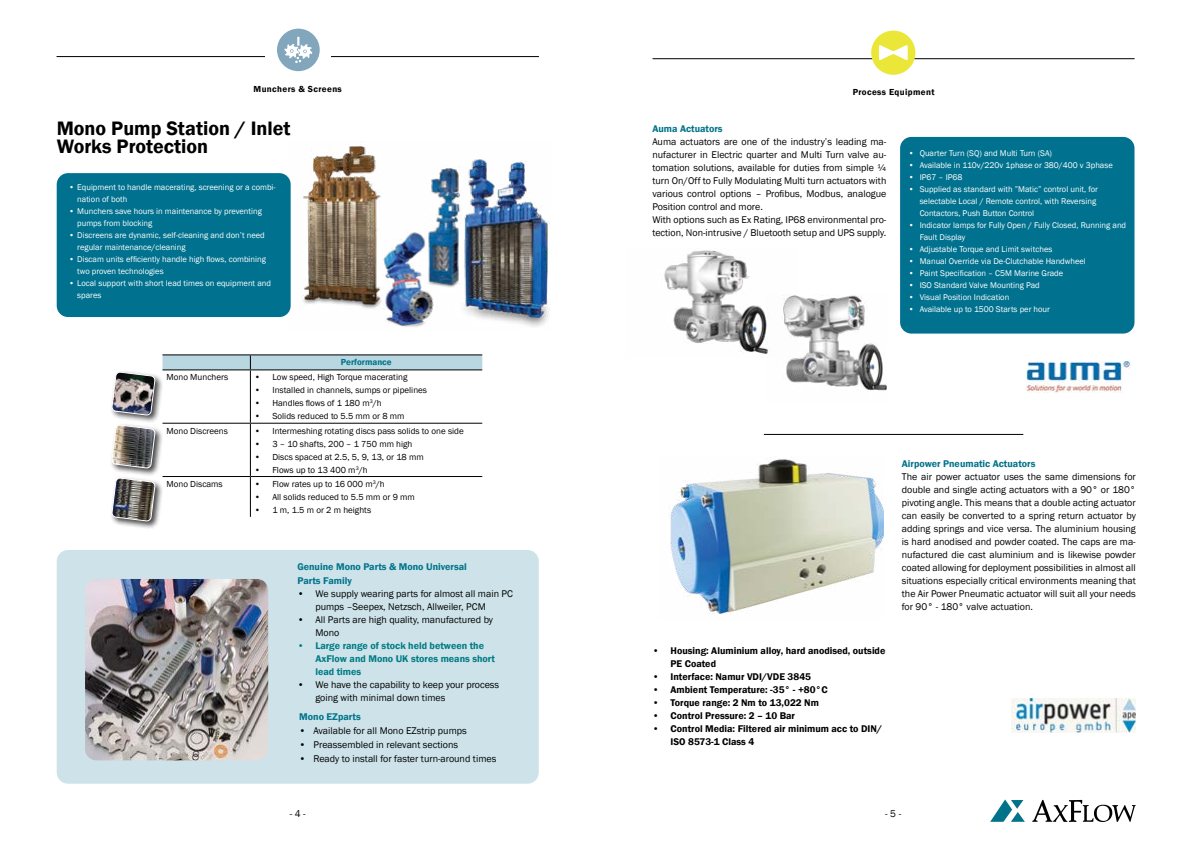
<style>
.page{position:relative;width:1191px;height:842px;background:#fff}
.page>*{position:absolute;margin:0;border:0;box-sizing:border-box;transform-origin:0 0}
.t1{font:600 20px/18px "Franklin Gothic";color:#000}
.t2{font:10px/13px "Franklin Gothic";color:#000}
.t3{font:600 10px/13px "Franklin Gothic";color:#000}
.t4{font:600 10px/14px "Franklin Gothic";color:#00738a}
.t5{font:600 10px/13px "Franklin Gothic";color:#007b84}
.t6{font:9px "Franklin Gothic";color:#000}
.t7{font:600 9px "Franklin Gothic";letter-spacing:.04em;color:#000}
.t8{font:600 9px "Franklin Gothic";color:#00738a}
.t9{font:8.5px/12px "Franklin Gothic";color:#fff}
</style>
<div class="page">
<svg style="left:990px;top:799px;width:34px;height:23px"></svg>
<svg style="left:1032px;top:800px;width:103px;height:22px"></svg>
<hr style="left:57px;top:56px;width:482px;height:1px;background:#000">
<div style="left:265px;top:28px;width:66px;height:58px;background:#fff"></div>
<div style="left:57px;top:550px;width:482px;height:234px;background:#cde3e9;border-radius:11px"></div>
<div style="left:57px;top:173px;width:234px;height:144px;background:#00728f;border-radius:11px"></div>
<hr style="left:162px;top:354px;width:88px;height:1px;background:#000">
<hr style="left:250px;top:354px;width:232px;height:1px;background:#000">
<hr style="left:250px;top:370px;width:1px;height:53px;background:#000">
<hr style="left:162px;top:423px;width:88px;height:1px;background:#000">
<hr style="left:250px;top:423px;width:232px;height:1px;background:#000">
<hr style="left:250px;top:424px;width:1px;height:52px;background:#000">
<hr style="left:162px;top:476px;width:88px;height:1px;background:#000">
<hr style="left:250px;top:476px;width:232px;height:1px;background:#000">
<hr style="left:250px;top:477px;width:1px;height:40px;background:#000">
<svg style="left:162px;top:355px;width:320px;height:15px"></svg>
<div style="left:110px;top:370px;width:54px;height:54px;background:#000;opacity:.75"></div>
<svg style="left:111px;top:372px;width:44px;height:44px"></svg>
<div style="left:110px;top:423px;width:54px;height:54px;background:#000;opacity:.75"></div>
<svg style="left:111px;top:425px;width:44px;height:44px"></svg>
<div style="left:110px;top:476px;width:54px;height:54px;background:#000;opacity:.75"></div>
<svg style="left:111px;top:478px;width:44px;height:44px"></svg>
<img style="left:85px;top:579px;width:183px;height:181px">
<img style="left:288px;top:146px;width:263px;height:181px">
<div style="left:277px;top:29px;width:43px;height:42px;background:#82a7bc;border-radius:50%"></div>
<svg style="left:284px;top:37px;width:28px;height:26px"></svg>
<hr style="left:652px;top:59px;width:482px;height:1px;background:#000">
<div style="left:900px;top:137px;width:234px;height:197px;background:#00728f;border-radius:11px"></div>
<hr style="left:764px;top:434px;width:259px;height:1px;background:#000">
<div style="left:871px;top:31px;width:44px;height:44px;background:#eae738;border-radius:50%"></div>
<svg style="left:879px;top:45px;width:28px;height:15px"></svg>
<img style="left:1026px;top:361px;width:105px;height:32px">
<img style="left:669px;top:459px;width:214px;height:155px">
<img style="left:1012px;top:699px;width:123px;height:33px">
<img style="left:664px;top:250px;width:102px;height:104px">
<img style="left:766px;top:294px;width:120px;height:97px">
<p class="t7" style="left:254px;top:83px;width:90px">Munchers &amp; Screens</p>
<h1 class="t1" style="left:57px;top:120px;width:235px">Mono Pump Station / Inlet<br>Works Protection</h1>
<p class="t9" style="left:77px;top:182px;width:200px;text-indent:-8px">• Equipment to handle macerating, screening or a combi&shy;nation of both</p>
<p class="t9" style="left:77px;top:206px;width:186px;text-indent:-8px">• Munchers save hours in maintenance by preventing pumps from blocking</p>
<p class="t9" style="left:77px;top:230px;width:189px;text-indent:-8px">• Discreens are dynamic, self-cleaning and don’t need regular maintenance/cleaning</p>
<p class="t9" style="left:77px;top:254px;width:190px;text-indent:-8px">• Discam units efficiently handle high flows, combining two proven technologies</p>
<p class="t9" style="left:77px;top:278px;width:195px;text-indent:-8px">• Local support with short lead times on equipment and spares</p>
<p class="t8" style="left:341px;top:357px;width:52px">Performance</p>
<p class="t6" style="left:166px;top:372px;width:63px">Mono Munchers</p>
<p class="t6" style="left:254px;top:372px;width:154px">• Low speed, High Torque macerating</p>
<p class="t6" style="left:254px;top:385px;width:174px">• Installed in channels, sumps or pipelines</p>
<p class="t6" style="left:254px;top:398px;width:129px">• Handles flows of 1 180 m<sup>3</sup>/h</p>
<p class="t6" style="left:254px;top:411px;width:152px">• Solids reduced to 5.5 mm or 8 mm</p>
<p class="t6" style="left:166px;top:425px;width:63px">Mono Discreens</p>
<p class="t6" style="left:254px;top:425px;width:211px">• Intermeshing rotating discs pass solids to one side</p>
<p class="t6" style="left:254px;top:438px;width:160px">• 3 – 10 shafts, 200 – 1 750 mm high</p>
<p class="t6" style="left:254px;top:451px;width:171px">• Discs spaced at 2.5, 5, 9, 13, or 18 mm</p>
<p class="t6" style="left:254px;top:464px;width:115px">• Flows up to 13 400 m<sup>3</sup>/h</p>
<p class="t6" style="left:166px;top:478px;width:58px">Mono Discams</p>
<p class="t6" style="left:254px;top:478px;width:132px">• Flow rates up to 16 000 m<sup>3</sup>/h</p>
<p class="t6" style="left:254px;top:491px;width:162px">• All solids reduced to 5.5 mm or 9 mm</p>
<p class="t6" style="left:254px;top:504px;width:118px">• 1 m, 1.5 m or 2 m heights</p>
<p class="t4" style="left:297px;top:560px;width:171px">Genuine Mono Parts &amp; Mono Universal<br>Parts Family</p>
<p class="t2" style="left:315px;top:588px;width:199px;text-indent:-18px">• We supply wearing parts for almost all main PC pumps –Seepex, Netzsch, Allweiler, PCM</p>
<p class="t2" style="left:315px;top:614px;width:179px;text-indent:-18px">• All Parts are high quality, manufactured by<br>Mono</p>
<p class="t5" style="left:315px;top:640px;width:181px;text-indent:-18px">• Large range of stock held between the<br>AxFlow and Mono UK stores means short lead times</p>
<p class="t2" style="left:315px;top:679px;width:185px;text-indent:-18px">• We have the capability to keep your process going with minimal down times</p>
<p class="t4" style="left:299px;top:710px;width:63px">Mono EZparts</p>
<p class="t2" style="left:299px;top:724px;width:169px">• Available for all Mono EZstrip pumps</p>
<p class="t2" style="left:299px;top:738px;width:160px">• Preassembled in relevant sections</p>
<p class="t2" style="left:299px;top:752px;width:198px">• Ready to install for faster turn-around times</p>
<p class="t7" style="left:852px;top:86px;width:83px">Process Equipment</p>
<p class="t4" style="left:652px;top:121px;width:72px">Auma Actuators</p>
<p class="t2" style="left:652px;top:135px;width:235px">Auma actuators are one of the industry’s leading ma&shy;nufacturer in Electric quarter and Multi Turn valve au&shy;tomation solutions, available for duties from simple ¼ turn On/Off to Fully Modulating Multi turn actuators with various control options – Profibus, Modbus, analogue Position control and more.<br>With options such as Ex Rating, IP68 environmental pro&shy;tection, Non-intrusive / Bluetooth setup and UPS supply.</p>
<p class="t9" style="left:908px;top:148px;width:145px">• Quarter Turn (SQ) and Multi Turn (SA)</p>
<p class="t9" style="left:908px;top:160px;width:206px">• Available in 110v/220v 1phase or 380/400 v 3phase</p>
<p class="t9" style="left:908px;top:172px;width:56px">• IP67 – IP68</p>
<p class="t9" style="left:919px;top:184px;width:180px;text-indent:-11px">• Supplied as standard with ”Matic” control unit, for selectable Local / Remote control, with Reversing<br>Contactors, Push Button Control</p>
<p class="t9" style="left:919px;top:220px;width:208px;text-indent:-11px">• Indicator lamps for Fully Open / Fully Closed, Running and<br>Fault Display</p>
<p class="t9" style="left:908px;top:244px;width:145px">• Adjustable Torque and Limit switches</p>
<p class="t9" style="left:908px;top:256px;width:179px">• Manual Override via De-Clutchable Handwheel</p>
<p class="t9" style="left:908px;top:268px;width:156px">• Paint Specification – C5M Marine Grade</p>
<p class="t9" style="left:908px;top:280px;width:133px">• ISO Standard Valve Mounting Pad</p>
<p class="t9" style="left:908px;top:292px;width:102px">• Visual Position Indication</p>
<p class="t9" style="left:908px;top:304px;width:143px">• Available up to 1500 Starts per hour</p>
<p class="t3" style="left:670px;top:644px;width:216px;text-indent:-18px">• Housing: Aluminium alloy, hard anodised, outside<br>PE Coated</p>
<p class="t3" style="left:652px;top:670px;width:160px">• Interface: Namur VDI/VDE 3845</p>
<p class="t3" style="left:652px;top:683px;width:177px">• Ambient Temperature: -35° - +80°C</p>
<p class="t3" style="left:652px;top:696px;width:168px">• Torque range: 2 Nm to 13,022 Nm</p>
<p class="t3" style="left:652px;top:709px;width:144px">• Control Pressure: 2 – 10 Bar</p>
<p class="t3" style="left:670px;top:722px;width:213px;text-indent:-18px">• Control Media: Filtered air minimum acc to DIN/<br>ISO 8573-1 Class 4</p>
<p class="t4" style="left:902px;top:457px;width:135px">Airpower Pneumatic Actuators</p>
<p class="t2" style="left:902px;top:471px;width:235px;text-align:justify">The air power actuator uses the same dimensions for double and single acting actuators with a 90° or 180° pivoting angle. This means that a double acting actuator can easily be converted to a spring return actuator by adding springs and vice versa. The aluminium housing is hard anodised and powder coated. The caps are ma&shy;nufactured die cast aluminium and is likewise powder coated allowing for deployment possibilities in almost all situations especially critical environments meaning that the Air Power Pneumatic actuator will suit all your needs for 90° - 180° valve actuation.</p>
<p class="t2" style="left:290px;top:807px;width:17px">- 4 -</p>
<p class="t2" style="left:885px;top:808px;width:17px">- 5 -</p>
</div>
